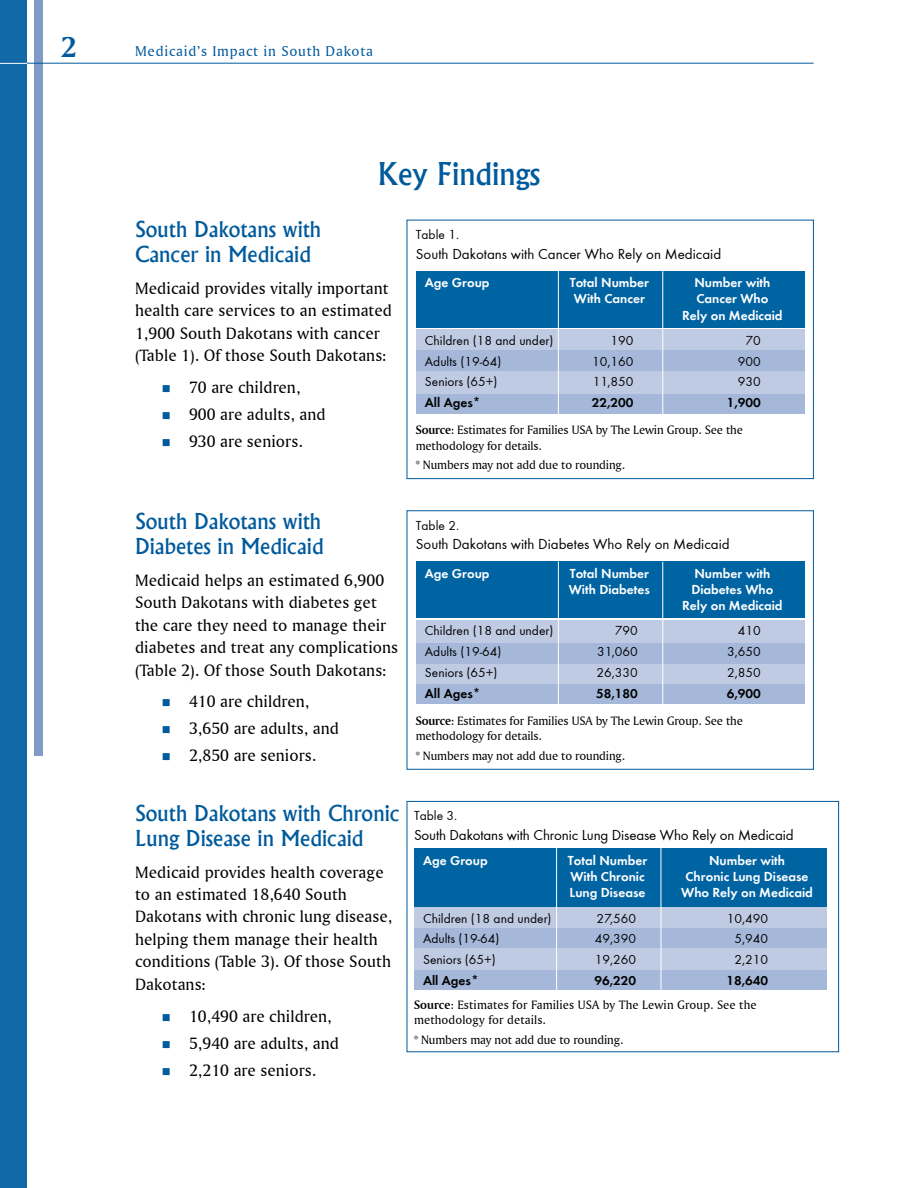
<style>
.page{position:relative;width:918px;height:1188px;background:#fff}
.page>*{position:absolute;margin:0;border:0;box-sizing:border-box;transform-origin:0 0}
.t1{font:500 30px "Albertus";color:#005a9c}
.t2{font:30px "Amerigo BT Bold A";color:#005a9c}
.t3{font:500 21px/25.2px "Albertus";letter-spacing:.005em;color:#005a9c}
.t4{font:17.25px/22.5px "Amerigo BT Roman A";letter-spacing:.005em;color:#000}
.t5{font:15px "Function";color:#000}
.t6{font:15px "Amerigo BT Roman A";letter-spacing:.05em;color:#005a9c}
.t7{font:13.5px "Function";color:#000}
.t8{font:700 13.5px/16.2px "Function";color:#fff;text-align:center}
.t9{font:700 13.5px "Function";color:#000}
.t10{font:12.75px/15.3px "Amerigo BT Roman A";letter-spacing:-.01em;color:#000}
.t11{font:12.75px/15.3px "Amerigo BT Roman A";letter-spacing:.01em;color:#000}
.s1{font-family:"Amerigo BT Bold A"}
</style>
<div class="page">
<div style="left:34px;top:0;width:10px;height:756px;background:#809bc6"></div>
<div style="left:0;top:0;width:27px;height:1188px;background:#1169a7"></div>
<svg style="left:0;top:63px;width:27px;height:1px"></svg>
<hr style="left:27px;top:63px;width:787px;height:1px;background:#005a9c">
<div style="left:416px;top:620px;width:388px;height:82px;background:#bfcbe3"></div>
<div style="left:416px;top:561px;width:388px;height:57px;background:#0064a3"></div>
<div style="left:416px;top:643px;width:388px;height:20px;background:#a5b8d9"></div>
<div style="left:416px;top:685px;width:388px;height:19px;background:#a5b8d9"></div>
<hr style="left:558px;top:561px;width:1px;height:154px;background:#fff">
<hr style="left:662px;top:562px;width:1px;height:156px;background:#fff">
<div style="left:414px;top:907px;width:412px;height:79px;background:#bfcbe3"></div>
<div style="left:414px;top:848px;width:412px;height:59px;background:#0064a3"></div>
<div style="left:414px;top:929px;width:412px;height:19px;background:#a5b8d9"></div>
<div style="left:414px;top:970px;width:412px;height:20px;background:#a5b8d9"></div>
<hr style="left:556px;top:845px;width:1px;height:154px;background:#fff">
<hr style="left:661px;top:846px;width:1px;height:156px;background:#fff">
<div style="left:407px;top:801px;width:432px;height:251px;border:1px solid #005a9c"></div>
<div style="left:416px;top:329px;width:388px;height:83px;background:#bfcbe3"></div>
<div style="left:416px;top:271px;width:388px;height:57px;background:#0064a3"></div>
<div style="left:416px;top:351px;width:388px;height:20px;background:#a5b8d9"></div>
<div style="left:416px;top:394px;width:388px;height:19px;background:#a5b8d9"></div>
<hr style="left:558px;top:271px;width:1px;height:154px;background:#fff">
<hr style="left:662px;top:271px;width:1px;height:156px;background:#fff">
<div style="left:407px;top:220px;width:407px;height:259px;border:1px solid #005a9c"></div>
<h1 class="t2" style="left:61px;top:29px;width:17px">2</h1>
<p class="t6" style="left:135px;top:42px;width:239px">Medicaid’s Impact in South Dakota</p>
<h1 class="t1" style="left:378px;top:155px;width:164px">Key Findings</h1>
<p class="t7" style="left:416px;top:227px;width:45px">Table 1.</p>
<p class="t5" style="left:416px;top:245px;width:307px">South Dakotans with Cancer Who Rely on Medicaid</p>
<p class="t3" style="left:135px;top:217px;width:188px">South Dakotans with<br>Cancer in Medicaid</p>
<p class="t4" style="left:135px;top:276px;width:259px">Medicaid provides vitally important health care services to an estimated 1,900 South Dakotans with cancer (Table 1). Of those South Dakotans:</p>
<p class="t4" style="left:189px;top:373px;width:138px;line-height:27px">70 are children,<br>900 are adults, and<br>930 are seniors.</p>
<p class="t8" style="left:425px;top:275px;width:66px">Age Group</p>
<p class="t8" style="left:570px;top:275px;width:81px">Total Number</p>
<p class="t8" style="left:694px;top:275px;width:77px">Number with</p>
<p class="t8" style="left:574px;top:291px;width:73px">With Cancer</p>
<p class="t8" style="left:682px;top:291px;width:102px">Cancer Who<br>Rely on Medicaid</p>
<p class="t7" style="left:425px;top:333px;width:130px">Children (18 and under)</p>
<p class="t7" style="left:610px;top:333px;width:24px">190</p>
<p class="t7" style="left:746px;top:333px;width:17px">70</p>
<p class="t7" style="left:425px;top:353px;width:78px">Adults (19-64)</p>
<p class="t7" style="left:592px;top:353px;width:43px">10,160</p>
<p class="t7" style="left:738px;top:353px;width:24px">900</p>
<p class="t7" style="left:425px;top:374px;width:74px">Seniors (65+)</p>
<p class="t7" style="left:593px;top:374px;width:42px">11,850</p>
<p class="t7" style="left:738px;top:374px;width:24px">930</p>
<p class="t9" style="left:425px;top:394px;width:57px">All Ages*</p>
<p class="t9" style="left:592px;top:394px;width:43px">22,200</p>
<p class="t9" style="left:727px;top:394px;width:35px">1,900</p>
<p class="t10" style="left:416px;top:422px;width:329px"><span class="s1">Source</span>: Estimates for Families USA by The Lewin Group. See the methodology for details.</p>
<p class="t10" style="left:416px;top:457px;width:211px">* Numbers may not add due to rounding.</p>
<p class="t3" style="left:135px;top:509px;width:190px">South Dakotans with<br>Diabetes in Medicaid</p>
<p class="t4" style="left:135px;top:568px;width:265px">Medicaid helps an estimated 6,900<br>South Dakotans with diabetes get the care they need to manage their diabetes and treat any complications (Table 2). Of those South Dakotans:</p>
<p class="t4" style="left:189px;top:688px;width:152px;line-height:27px">410 are children,<br>3,650 are adults, and<br>2,850 are seniors.</p>
<p class="t7" style="left:416px;top:518px;width:45px">Table 2.</p>
<p class="t5" style="left:416px;top:536px;width:315px">South Dakotans with Diabetes Who Rely on Medicaid</p>
<p class="t8" style="left:425px;top:565px;width:66px">Age Group</p>
<p class="t8" style="left:570px;top:565px;width:81px">Total Number</p>
<p class="t8" style="left:694px;top:565px;width:77px">Number with</p>
<p class="t8" style="left:569px;top:581px;width:83px">With Diabetes</p>
<p class="t8" style="left:682px;top:581px;width:102px">Diabetes Who<br>Rely on Medicaid</p>
<p class="t7" style="left:425px;top:623px;width:130px">Children (18 and under)</p>
<p class="t7" style="left:615px;top:623px;width:24px">790</p>
<p class="t7" style="left:738px;top:623px;width:24px">410</p>
<p class="t7" style="left:425px;top:644px;width:78px">Adults (19-64)</p>
<p class="t7" style="left:597px;top:644px;width:42px">31,060</p>
<p class="t7" style="left:727px;top:644px;width:35px">3,650</p>
<p class="t7" style="left:425px;top:665px;width:74px">Seniors (65+)</p>
<p class="t7" style="left:597px;top:665px;width:43px">26,330</p>
<p class="t7" style="left:727px;top:665px;width:35px">2,850</p>
<p class="t9" style="left:425px;top:685px;width:57px">All Ages*</p>
<p class="t9" style="left:596px;top:685px;width:43px">58,180</p>
<p class="t9" style="left:727px;top:685px;width:35px">6,900</p>
<p class="t10" style="left:416px;top:713px;width:329px"><span class="s1">Source</span>: Estimates for Families USA by The Lewin Group. See the methodology for details.</p>
<p class="t10" style="left:416px;top:748px;width:211px">* Numbers may not add due to rounding.</p>
<p class="t3" style="left:135px;top:800px;width:266px">South Dakotans with Chronic<br>Lung Disease in Medicaid</p>
<p class="t4" style="left:135px;top:860px;width:259px">Medicaid provides health coverage to an estimated 18,640 South<br>Dakotans with chronic lung disease, helping them manage their health conditions (Table 3). Of those South<br>Dakotans:</p>
<p class="t4" style="left:189px;top:1002px;width:152px;line-height:27px">10,490 are children,<br>5,940 are adults, and<br>2,210 are seniors.</p>
<p class="t7" style="left:414px;top:808px;width:45px">Table 3.</p>
<p class="t5" style="left:414px;top:826px;width:381px">South Dakotans with Chronic Lung Disease Who Rely on Medicaid</p>
<p class="t8" style="left:423px;top:852px;width:66px">Age Group</p>
<p class="t8" style="left:568px;top:852px;width:81px">Total Number</p>
<p class="t8" style="left:709px;top:852px;width:77px">Number with</p>
<p class="t8" style="left:570px;top:868px;width:76px">With Chronic</p>
<p class="t8" style="left:686px;top:868px;width:125px">Chronic Lung Disease</p>
<p class="t8" style="left:570px;top:885px;width:77px">Lung Disease</p>
<p class="t8" style="left:681px;top:885px;width:133px">Who Rely on Medicaid</p>
<p class="t7" style="left:423px;top:910px;width:130px">Children (18 and under)</p>
<p class="t7" style="left:596px;top:910px;width:41px">27,560</p>
<p class="t7" style="left:727px;top:910px;width:43px">10,490</p>
<p class="t7" style="left:423px;top:931px;width:78px">Adults (19-64)</p>
<p class="t7" style="left:595px;top:931px;width:43px">49,390</p>
<p class="t7" style="left:734px;top:931px;width:35px">5,940</p>
<p class="t7" style="left:423px;top:952px;width:74px">Seniors (65+)</p>
<p class="t7" style="left:595px;top:952px;width:43px">19,260</p>
<p class="t7" style="left:734px;top:952px;width:35px">2,210</p>
<p class="t9" style="left:423px;top:972px;width:57px">All Ages*</p>
<p class="t9" style="left:594px;top:972px;width:43px">96,220</p>
<p class="t9" style="left:726px;top:972px;width:43px">18,640</p>
<p class="t11" style="left:414px;top:997px;width:344px"><span class="s1">Source</span>: Estimates for Families USA by The Lewin Group. See the methodology for details.</p>
<p class="t10" style="left:414px;top:1032px;width:211px">* Numbers may not add due to rounding.</p>
</div>
